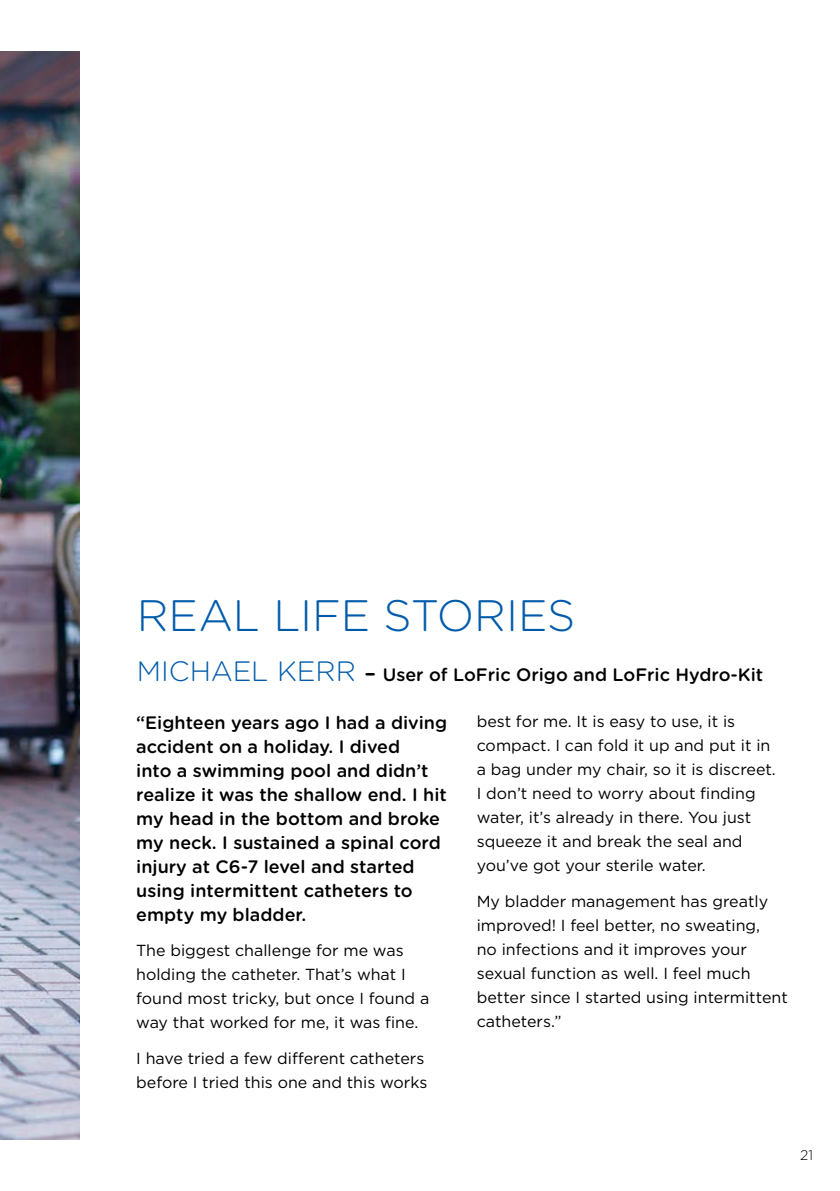
<style>
.page{position:relative;width:840px;height:1191px;background:#fff}
.page>*{position:absolute;margin:0;border:0;box-sizing:border-box;transform-origin:0 0}
.Heading{font:300 44px "Gotham Rounded";letter-spacing:-.005em;color:#005baa}
.Ingress_2_column{font:500 18px/24px "Gotham Rounded";color:#000}
.body{font:16px/24px "Gotham";color:#000}
.t1{font:300 14px "Gotham Rounded";color:#000}
.s1{font-weight:300;font-size:28px;color:#005baa}
.s2{font-size:22px}
</style>
<div class="page">
<img style="left:0;top:51px;width:79px;height:1089px">
<p class="Heading" style="left:137px;top:586px;width:440px">REAL LIFE STORIES</p>
<p class="Ingress_2_column" style="left:137px;top:661px;width:627px"><span class="s1">MICHAEL KERR</span> <span class="s2">–</span> User of LoFric Origo and LoFric Hydro-Kit</p>
<p class="Ingress_2_column" style="left:136px;top:709px;width:312px">“Eighteen years ago I had a diving accident on a holiday. I dived<br>into a swimming pool and didn’t realize it was the shallow end. I hit my head in the bottom and broke my neck. I sustained a spinal cord injury at C6-7 level and started using intermittent catheters to empty my bladder.</p>
<p class="body" style="left:136px;top:938px;width:294px">The biggest challenge for me was holding the catheter. That’s what I found most tricky, but once I found a way that worked for me, it was fine.</p>
<p class="body" style="left:136px;top:1045px;width:292px">I have tried a few different catheters before I tried this one and this works</p>
<p class="body" style="left:476px;top:709px;width:300px">best for me. It is easy to use, it is compact. I can fold it up and put it in a bag under my chair, so it is discreet.<br>I don’t need to worry about finding water, it’s already in there. You just squeeze it and break the seal and you’ve got your sterile water.</p>
<p class="body" style="left:476px;top:888px;width:312px">My bladder management has greatly improved! I feel better, no sweating,<br>no infections and it improves your sexual function as well. I feel much better since I started using intermittent catheters.”</p>
<p class="t1" style="left:799px;top:1145px;width:14px">21</p>
</div>
